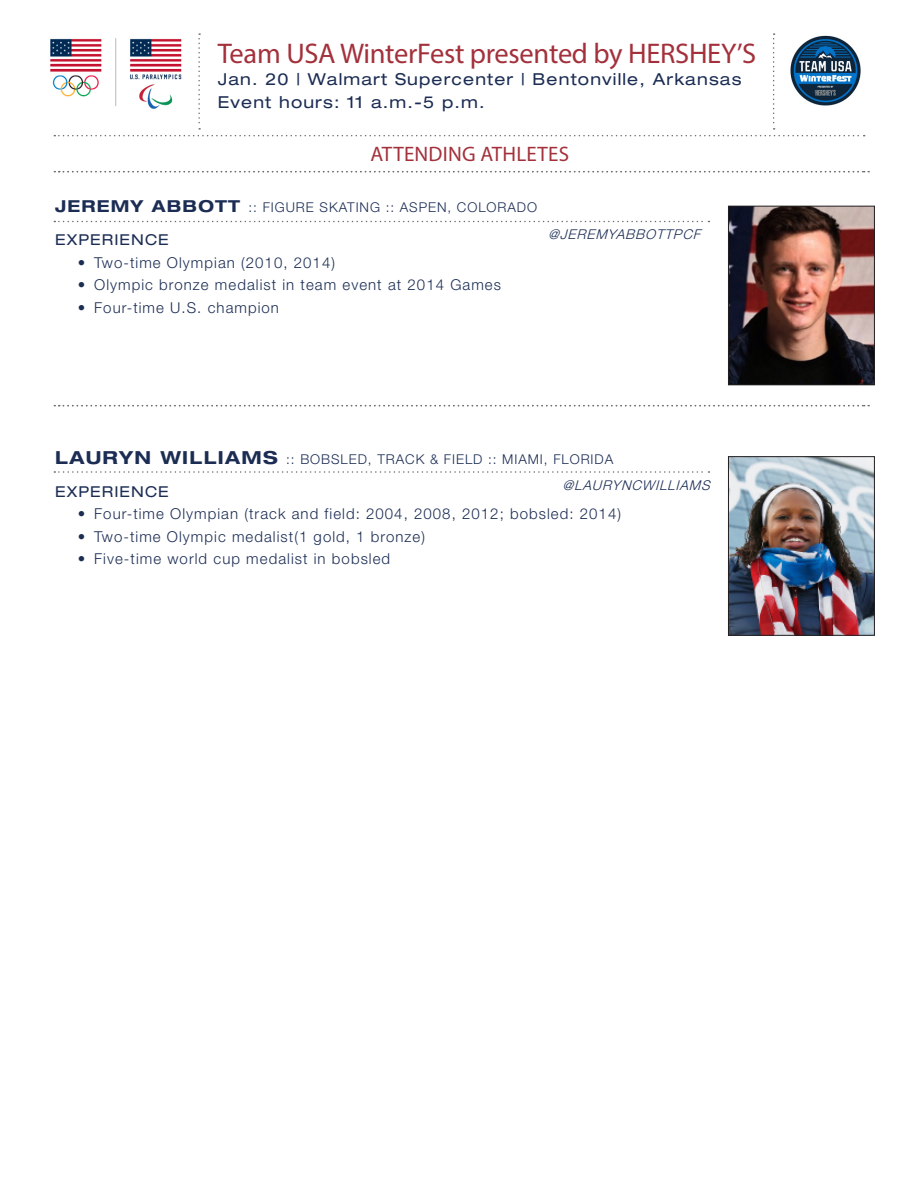
<style>
.page{position:relative;width:918px;height:1188px;background:#fff}
.page>*{position:absolute;margin:0;border:0;box-sizing:border-box;transform-origin:0 0}
.t1{font:28.5px "Myriad Pro";letter-spacing:-.01em;color:#a3313c}
.t2{font:21px "Myriad Pro";letter-spacing:.01em;color:#a3313c}
.t3{font:expanded 16.5px "Helvetica Neue LT Std";letter-spacing:.07em;color:#1c2d54}
.t4{font:300 15px "Helvetica Neue LT Std";letter-spacing:.07em;color:#1c2d54}
.t5{font:expanded 15px "Helvetica Neue LT Std";letter-spacing:.07em;color:#1c2d54}
.t6{font:300 13.5px "Helvetica Neue LT Std";letter-spacing:.07em;color:#1c2d54}
.t7{font:italic 300 13.5px "Helvetica Neue LT Std";color:#1c2d54}
.s1{font-weight:700;font-stretch:expanded;font-size:16.5px}
.s2{font-weight:700;font-stretch:expanded;font-size:18px}
</style>
<div class="page">
<img style="left:50px;top:38px;width:4px;height:49px">
<img style="left:730px;top:208px;width:143px;height:175px">
<div style="left:728px;top:206px;width:147px;height:179px;border:1px solid #231f20"></div>
<svg style="left:54px;top:171px;width:815px;height:1px"></svg>
<svg style="left:54px;top:33px;width:811px;height:103px"></svg>
<svg style="left:54px;top:221px;width:655px;height:1px"></svg>
<svg style="left:54px;top:405px;width:815px;height:1px"></svg>
<img style="left:730px;top:458px;width:143px;height:176px">
<div style="left:728px;top:456px;width:147px;height:180px;border:1px solid #231f20"></div>
<svg style="left:54px;top:471px;width:655px;height:2px"></svg>
<p class="t1" style="left:218px;top:36px;width:540px">Team USA WinterFest presented by HERSHEY’S</p>
<p class="t3" style="left:218px;top:69px;width:525px">Jan. 20 | Walmart Supercenter | Bentonville, Arkansas</p>
<p class="t3" style="left:218px;top:92px;width:268px">Event hours: 11 a.m.-5 p.m.</p>
<p class="t2" style="left:371px;top:141px;width:200px">ATTENDING ATHLETES</p>
<p class="t6" style="left:55px;top:199px;width:483px"><span class="s1">JEREMY ABBOTT</span> :: FIGURE SKATING :: ASPEN, COLORADO</p>
<p class="t5" style="left:55px;top:231px;width:115px">EXPERIENCE</p>
<p class="t4" style="left:78px;top:253px;width:259px">• Two-time Olympian (2010, 2014)</p>
<p class="t4" style="left:78px;top:276px;width:425px">• Olympic bronze medalist in team event at 2014 Games</p>
<p class="t4" style="left:78px;top:298px;width:203px">• Four-time U.S. champion</p>
<p class="t7" style="left:548px;top:226px;width:158px">@JEREMYABBOTTPCF</p>
<p class="t6" style="left:55px;top:451px;width:560px"><span class="s2">LAURYN WILLIAMS</span> :: BOBSLED, TRACK &amp; FIELD :: MIAMI, FLORIDA</p>
<p class="t5" style="left:55px;top:482px;width:115px">EXPERIENCE</p>
<p class="t4" style="left:78px;top:505px;width:545px">• Four-time Olympian (track and field: 2004, 2008, 2012; bobsled: 2014)</p>
<p class="t4" style="left:78px;top:527px;width:349px">• Two-time Olympic medalist(1 gold, 1 bronze)</p>
<p class="t4" style="left:78px;top:550px;width:314px">• Five-time world cup medalist in bobsled</p>
<p class="t7" style="left:562px;top:477px;width:153px">@LAURYNCWILLIAMS</p>
</div>
